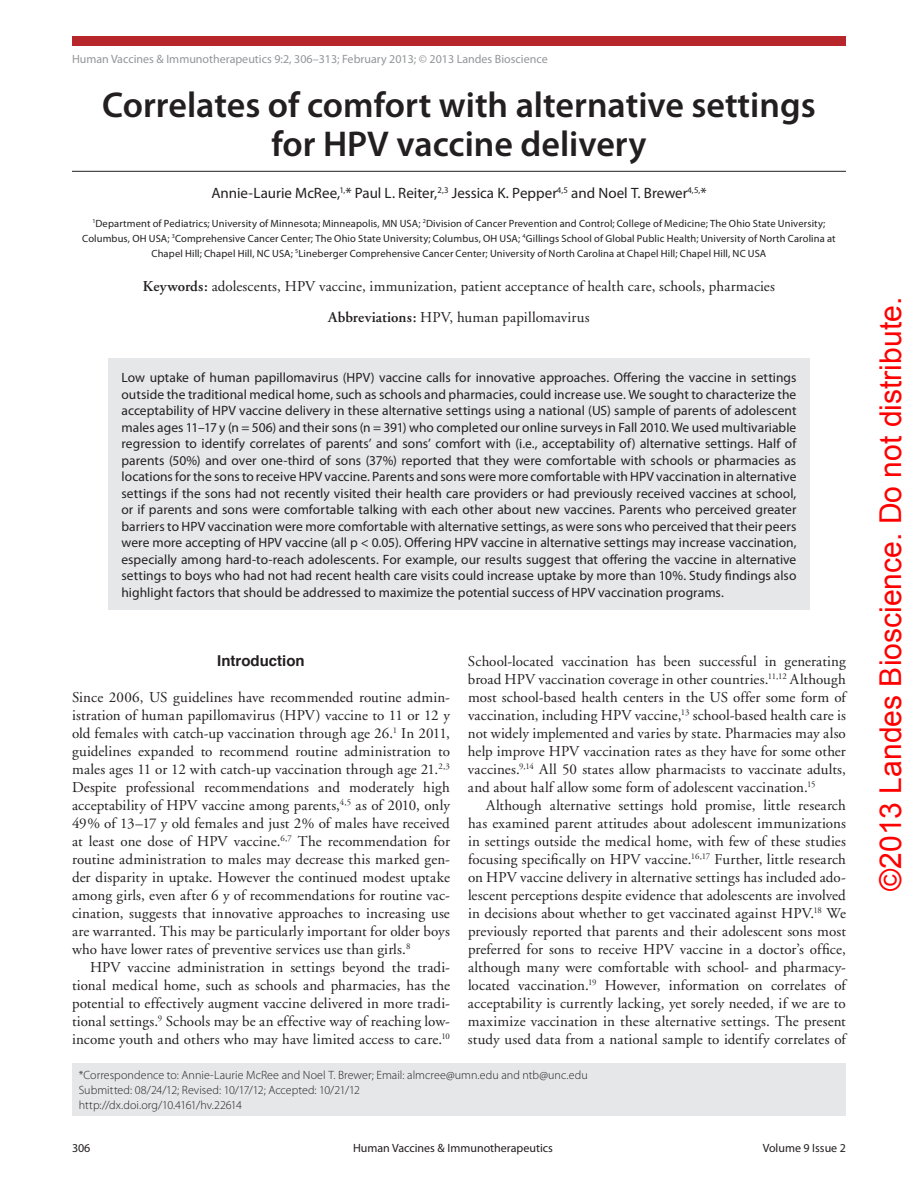
<style>
.page{position:relative;width:918px;height:1188px;background:#fff}
.page>*{position:absolute;margin:0;border:0;box-sizing:border-box;transform-origin:0 0}
.t1{font:600 36px/39px "Myriad Pro";color:#231f20;text-align:center}
.t2{font:30.15px "Arial";color:#f00}
.t3{font:15px/18px "Adobe Garamond";letter-spacing:.005em;color:#231f20;text-align:justify}
.t4{font:15px "Myriad Pro";color:#231f20}
.t5{font:700 15px "Helvetica";color:#231f20}
.t6{font:13.5px/16.5px "Myriad Pro";letter-spacing:.005em;color:#231f20;text-align:justify}
.t7{font:300 12px/15px "Myriad Pro";letter-spacing:.005em;color:#231f20}
.t8{font:12px "Myriad Pro";color:#939598}
.t9{font:12px "Myriad Pro";color:#231f20}
.t10{font:10.5px "Myriad Pro";letter-spacing:.015em;color:#231f20}
.s1{font-weight:600}
</style>
<div class="page">
<div style="left:72px;top:36px;width:774px;height:10px;background:#b7262b"></div>
<div style="left:72px;top:1063px;width:774px;height:53px;background:#e6e7e9"></div>
<div style="left:108px;top:358px;width:702px;height:252px;background:#e6e7e9"></div>
<hr style="left:72px;top:171px;width:774px;height:1px;background:#231f20">
<p class="t8" style="left:72px;top:52px;width:477px">Human Vaccines &amp; Immunotherapeutics 9:2, 306–313; February 2013; © 2013 Landes Bioscience</p>
<h1 class="t1" style="left:102px;top:85px;width:715px">Correlates of comfort with alternative settings for HPV vaccine delivery</h1>
<p class="t4" style="left:211px;top:184px;width:497px">Annie-Laurie McRee,<sup>1,</sup>* Paul L. Reiter,<sup>2,3</sup> Jessica K. Pepper<sup>4,5</sup> and Noel T. Brewer<sup>4,5,</sup>*</p>
<p class="t10" style="left:93px;top:217px;width:734px"><sup>1</sup>Department of Pediatrics; University of Minnesota; Minneapolis, MN USA ; <sup>2</sup>Division of Cancer Prevention and Control; College of Medicine; The Ohio State University;</p>
<p class="t10" style="left:82px;top:232px;width:755px">Columbus, OH USA ; <sup>3</sup>Comprehensive Cancer Center; The Ohio State University; Columbus, OH USA ; <sup>4</sup>Gillings School of Global Public Health; University of North Carolina at</p>
<p class="t10" style="left:152px;top:247px;width:607px">Chapel Hill; Chapel Hill, NC USA ; <sup>5</sup>Lineberger Comprehensive Cancer Center; University of North Carolina at Chapel Hill; Chapel Hill, NC USA</p>
<p class="t3" style="left:143px;top:271px;width:634px;line-height:31.5px;text-align:center"><span class="s1">Keywords:</span> adolescents, HPV vaccine, immunization, patient acceptance of health care, schools, pharmacies<br><span class="s1">Abbreviations:</span> HPV, human papillomavirus</p>
<p class="t6" style="left:121px;top:369px;width:677px">Low uptake of human papillomavirus (HPV) vaccine calls for innovative approaches. Offering the vaccine in settings outside the traditional medical home, such as schools and pharmacies, could increase use. We sought to characterize the acceptability of HPV vaccine delivery in these alternative settings using a national (US) sample of parents of adolescent males ages 11–17 y (n = 506) and their sons (n = 391) who completed our online surveys in Fall 2010. We used multivariable regression to identify correlates of parents’ and sons’ comfort with (i.e., acceptability of) alternative settings. Half of parents (50%) and over one-third of sons (37%) reported that they were comfortable with schools or pharmacies as locations for the sons to receive HPV vaccine. Parents and sons were more comfortable with HPV vaccination in alternative settings if the sons had not recently visited their health care providers or had previously received vaccines at school, or if parents and sons were comfortable talking with each other about new vaccines. Parents who perceived greater barriers to HPV vaccination were more comfortable with alternative settings, as were sons who perceived that their peers were more accepting of HPV vaccine (all p &lt; 0.05). Offering HPV vaccine in alternative settings may increase vaccination, especially among hard-to-reach adolescents. For example, our results suggest that offering the vaccine in alternative settings to boys who had not had recent health care visits could increase uptake by more than 10%. Study findings also highlight factors that should be addressed to maximize the potential success of HPV vaccination programs.</p>
<p class="t5" style="left:217px;top:649px;width:89px">Introduction</p>
<p class="t3" style="left:72px;top:689px;width:379px">Since 2006, US guidelines have recommended routine admin&shy;istration of human papillomavirus (HPV) vaccine to 11 or 12 y old females with catch-up vaccination through age 26.<sup>1</sup> In 2011, guidelines expanded to recommend routine administration to males ages 11 or 12 with catch-up vaccination through age 21.<sup>2,3<br></sup>Despite professional recommendations and moderately high acceptability of HPV vaccine among parents,<sup>4,5</sup> as of 2010, only 49% of 13–17 y old females and just 2% of males have received at least one dose of HPV vaccine.<sup>6,7</sup> The recommendation for routine administration to males may decrease this marked gen&shy;der disparity in uptake. However the continued modest uptake among girls, even after 6 y of recommendations for routine vac&shy;cination, suggests that innovative approaches to increasing use are warranted. This may be particularly important for older boys who have lower rates of preventive services use than girls.<sup>8</sup></p>
<p class="t3" style="left:72px;top:959px;width:379px;text-indent:18px">HPV vaccine administration in settings beyond the tradi&shy;tional medical home, such as schools and pharmacies, has the potential to effectively augment vaccine delivered in more tradi&shy;tional settings.<sup>9</sup> Schools may be an effective way of reaching low&shy;income youth and others who may have limited access to care.<sup>10</sup></p>
<p class="t3" style="left:468px;top:653px;width:380px">School-located vaccination has been successful in generating broad HPV vaccination coverage in other countries.<sup>11,12</sup> Although most school-based health centers in the US offer some form of vaccination, including HPV vaccine,<sup>13</sup> school-based health care is not widely implemented and varies by state. Pharmacies may also help improve HPV vaccination rates as they have for some other vaccines.<sup>9,14</sup> All 50 states allow pharmacists to vaccinate adults, and about half allow some form of adolescent vaccination.<sup>15</sup></p>
<p class="t3" style="left:468px;top:797px;width:379px;text-indent:18px">Although alternative settings hold promise, little research has examined parent attitudes about adolescent immunizations in settings outside the medical home, with few of these studies focusing specifically on HPV vaccine.<sup>16,17</sup> Further, little research on HPV vaccine delivery in alternative settings has included ado&shy;lescent perceptions despite evidence that adolescents are involved in decisions about whether to get vaccinated against HPV.<sup>18</sup> We previously reported that parents and their adolescent sons most preferred for sons to receive HPV vaccine in a doctor’s office, although many were comfortable with school- and pharmacy&shy;located vaccination.<sup>19</sup> However, information on correlates of acceptability is currently lacking, yet sorely needed, if we are to maximize vaccination in these alternative settings. The present study used data from a national sample to identify correlates of</p>
<p class="t7" style="left:79px;top:1068px;width:510px">*Correspondence to: Annie-Laurie McRee and Noel T. Brewer; Email: almcree@umn.edu and ntb@unc.edu<br>Submitted: 08/24/12; Revised: 10/17/12; Accepted: 10/21/12<br>http://dx.doi.org/10.4161/hv.22614</p>
<p class="t9" style="left:72px;top:1141px;width:20px">306</p>
<p class="t9" style="left:353px;top:1141px;width:201px">Human Vaccines &amp; Immunotherapeutics</p>
<p class="t9" style="left:763px;top:1141px;width:85px">Volume 9 Issue 2</p>
<h2 class="t2" style="left:871px;top:891px;width:595px;rotate:-90deg">©2013 Landes Bioscience. Do not distribute.</h2>
</div>
